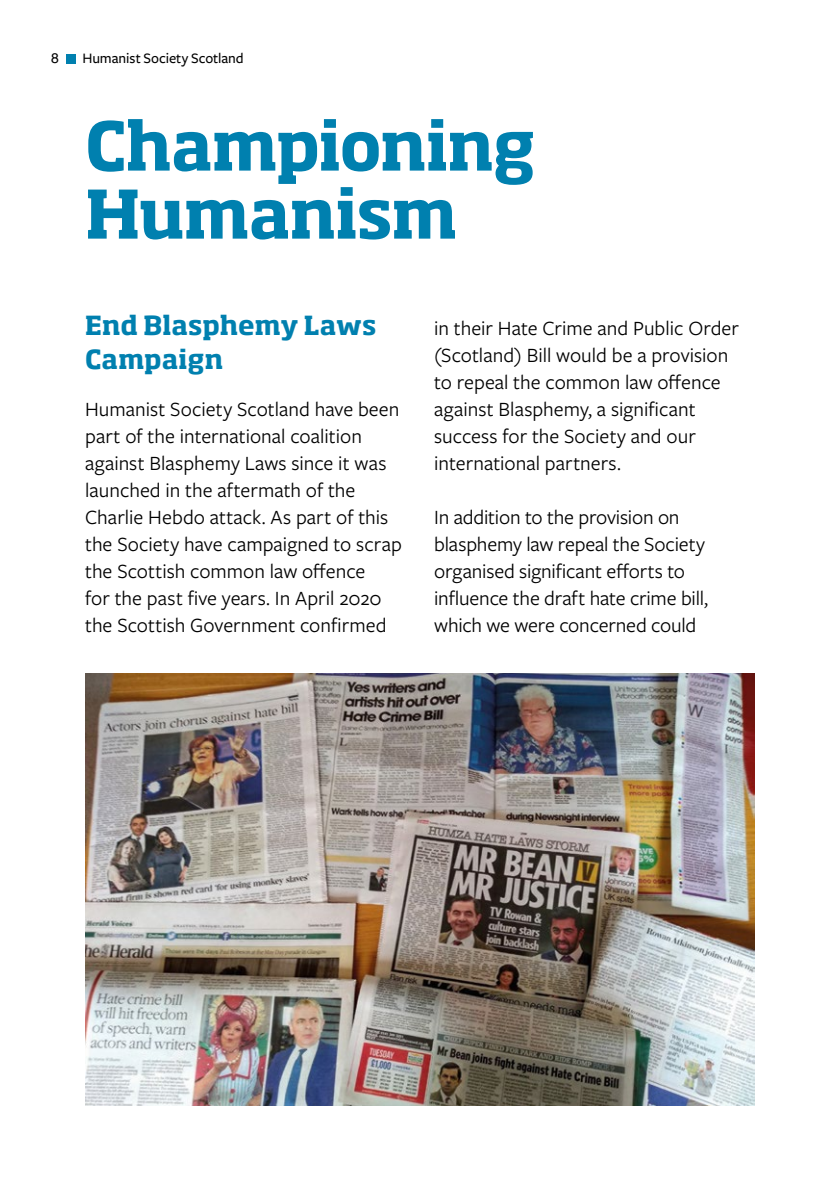
<style>
.page{position:relative;width:840px;height:1191px;background:#fff}
.page>*{position:absolute;margin:0;border:0;box-sizing:border-box;transform-origin:0 0}
.Heading{font:700 66px/68px "Soho Std";letter-spacing:-.02em;color:#0080af}
.Standfirst{font:700 26px/34px "Soho Std";color:#0080af}
.Body{font:21px/27px "Freight Sans Pro";color:#000}
.t1{font:500 15px "Freight Sans Pro";letter-spacing:-.005em;color:#000}
.t2{font:14px "Helvetica";color:#000}
</style>
<div class="page">
<div style="left:66px;top:54px;width:9px;height:9px;background:#0080af"></div>
<img style="left:85px;top:673px;width:669px;height:433px">
<p class="t2" style="left:51px;top:48px;width:9px">8</p>
<p class="t1" style="left:82px;top:48px;width:163px">Humanist Society Scotland</p>
<p class="Heading" style="left:85px;top:110px;width:452px">Championing<br>Humanism</p>
<p class="Standfirst" style="left:85px;top:308px;width:293px">End Blasphemy Laws<br>Campaign</p>
<p class="Body" style="left:85px;top:395px;width:318px">Humanist Society Scotland have been part of the international coalition against Blasphemy Laws since it was launched in the aftermath of the Charlie Hebdo attack. As part of this the Society have campaigned to scrap the Scottish common law offence<br>for the past five years. In April 2020 the Scottish Government confirmed</p>
<p class="Body" style="left:434px;top:314px;width:306px">in their Hate Crime and Public Order (Scotland) Bill would be a provision to repeal the common law offence against Blasphemy, a significant success for the Society and our international partners.</p>
<p class="Body" style="left:434px;top:503px;width:275px">In addition to the provision on blasphemy law repeal the Society organised significant efforts to influence the draft hate crime bill, which we were concerned could</p>
</div>
